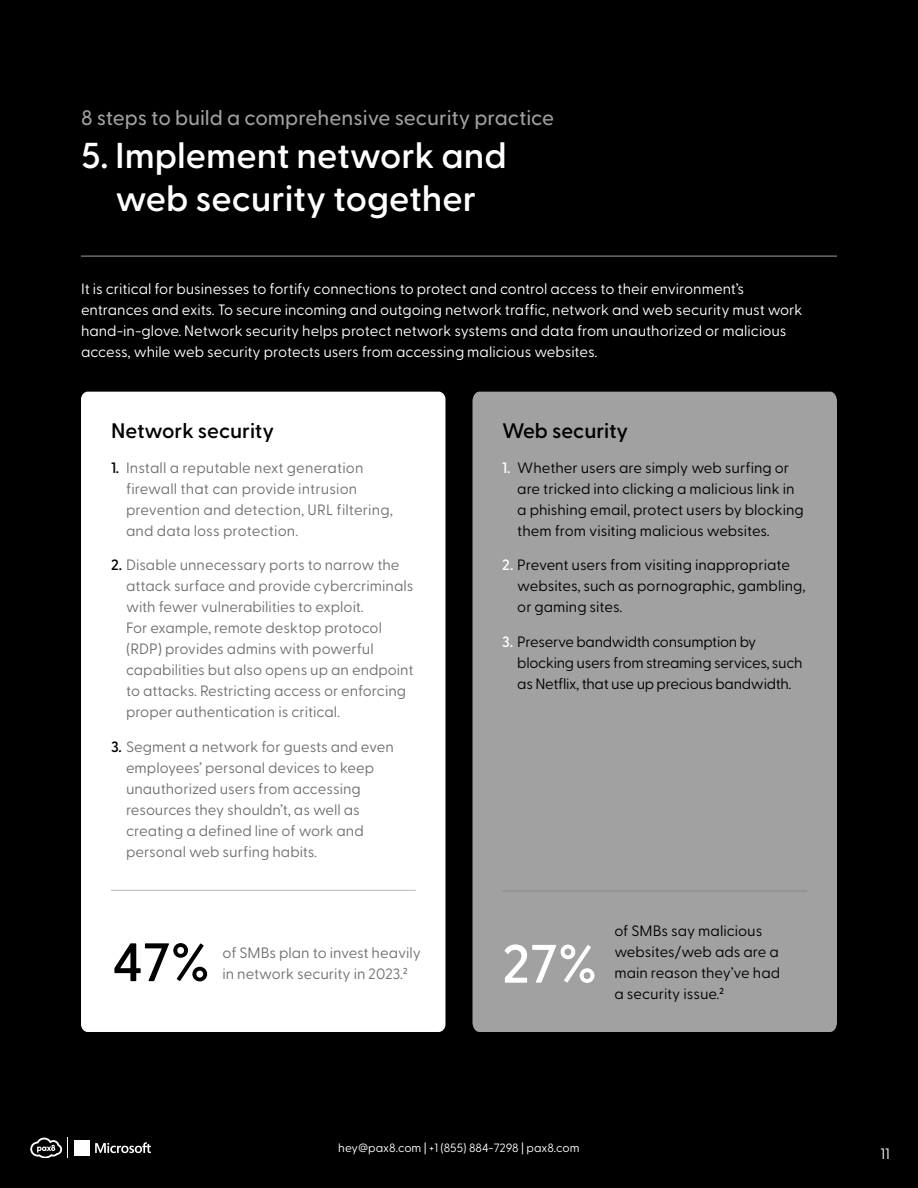
<style>
.page{position:relative;width:918px;height:1188px;background:#000}
.page>*{position:absolute;margin:0;border:0;box-sizing:border-box;transform-origin:0 0}
.t1{font:600 54px "Greycliff CF";color:#000}
.t2{font:600 54px "Greycliff CF";color:#fff}
.t3{font:600 36px/43.2px "Greycliff CF";color:#fff;text-align:center}
.t4{font:500 21px "Greycliff CF";color:#a1a1a1}
.t5{font:600 21px "Greycliff CF";color:#000}
.t6{font:15px/21px "Greycliff CF";color:#707070}
.t7{font:15px/21px "Greycliff CF";color:#fff}
.t8{font:15px/21px "Greycliff CF";color:#000}
.t9{font:15px/21px "Greycliff CF";letter-spacing:-.02em;color:#000}
.t10{font:12px "Greycliff CF";color:#fff}
.s1{font-weight:600;color:#000}
.s2{font-weight:600;color:#fff}
</style>
<div class="page">
<svg style="left:30px;top:1138px;width:38px;height:20px"></svg>
<svg style="left:95px;top:1142px;width:56px;height:11px"></svg>
<div style="left:74px;top:1140px;width:8px;height:8px;background:#fff"></div>
<div style="left:82px;top:1140px;width:8px;height:8px;background:#fff"></div>
<div style="left:74px;top:1148px;width:8px;height:8px;background:#fff"></div>
<div style="left:82px;top:1148px;width:8px;height:8px;background:#fff"></div>
<hr style="left:81px;top:256px;width:756px;height:1px;background:#a1a1a1">
<div style="left:472px;top:392px;width:365px;height:640px;background:#a1a1a1"></div>
<div style="left:81px;top:392px;width:365px;height:640px;background:#fff;border-radius:7px"></div>
<hr style="left:111px;top:890px;width:305px;height:1px;background:#707070">
<hr style="left:502px;top:891px;width:305px;height:1px;background:#707070">
<h3 class="t4" style="left:81px;top:102px;width:475px">8 steps to build a comprehensive security practice</h3>
<h2 class="t3" style="left:81px;top:132px;width:427px">5. Implement network and web security together</h2>
<p class="t7" style="left:81px;top:277px;width:723px">It is critical for businesses to fortify connections to protect and control access to their environment’s entrances and exits. To secure incoming and outgoing network traffic, network and web security must work hand-in-glove. Network security helps protect network systems and data from unauthorized or malicious access, while web security protects users from accessing malicious websites.</p>
<h3 class="t5" style="left:111px;top:415px;width:165px">Network security</h3>
<p class="t6" style="left:126px;top:456px;width:269px;text-indent:-15px"><span class="s1">1.</span> Install a reputable next generation firewall that can provide intrusion prevention and detection, URL filtering, and data loss protection.</p>
<p class="t6" style="left:126px;top:554px;width:289px;text-indent:-15px"><span class="s1">2.</span> Disable unnecessary ports to narrow the attack surface and provide cybercriminals with fewer vulnerabilities to exploit.<br>For example, remote desktop protocol (RDP) provides admins with powerful capabilities but also opens up an endpoint to attacks. Restricting access or enforcing proper authentication is critical.</p>
<p class="t6" style="left:126px;top:735px;width:269px;text-indent:-15px"><span class="s1">3.</span> Segment a network for guests and even employees’ personal devices to keep unauthorized users from accessing resources they shouldn’t, as well as creating a defined line of work and personal web surfing habits.</p>
<h3 class="t5" style="left:502px;top:415px;width:128px">Web security</h3>
<p class="t8" style="left:517px;top:456px;width:288px;text-indent:-15px"><span class="s2">1.</span> Whether users are simply web surfing or are tricked into clicking a malicious link in a phishing email, protect users by blocking them from visiting malicious websites.</p>
<p class="t8" style="left:517px;top:554px;width:290px;text-indent:-15px"><span class="s2">2.</span> Prevent users from visiting inappropriate websites, such as pornographic, gambling, or gaming sites.</p>
<p class="t9" style="left:517px;top:630px;width:287px;text-indent:-15px"><span class="s2">3.</span> Preserve bandwidth consumption by blocking users from streaming services, such as Netflix, that use up precious bandwidth.</p>
<h1 class="t1" style="left:112px;top:921px;width:99px">47%</h1>
<h1 class="t2" style="left:502px;top:923px;width:96px">27%</h1>
<p class="t6" style="left:222px;top:941px;width:200px">of SMBs plan to invest heavily in network security in 2023.<sup>2</sup></p>
<p class="t8" style="left:614px;top:919px;width:167px">of SMBs say malicious websites/web ads are a main reason they’ve had a security issue.<sup>2</sup></p>
<p class="t10" style="left:338px;top:1139px;width:243px">hey@pax8.com | +1 (855) 884-7298 | pax8.com</p>
<p class="t7" style="left:881px;top:1142px;width:10px">11</p>
</div>
